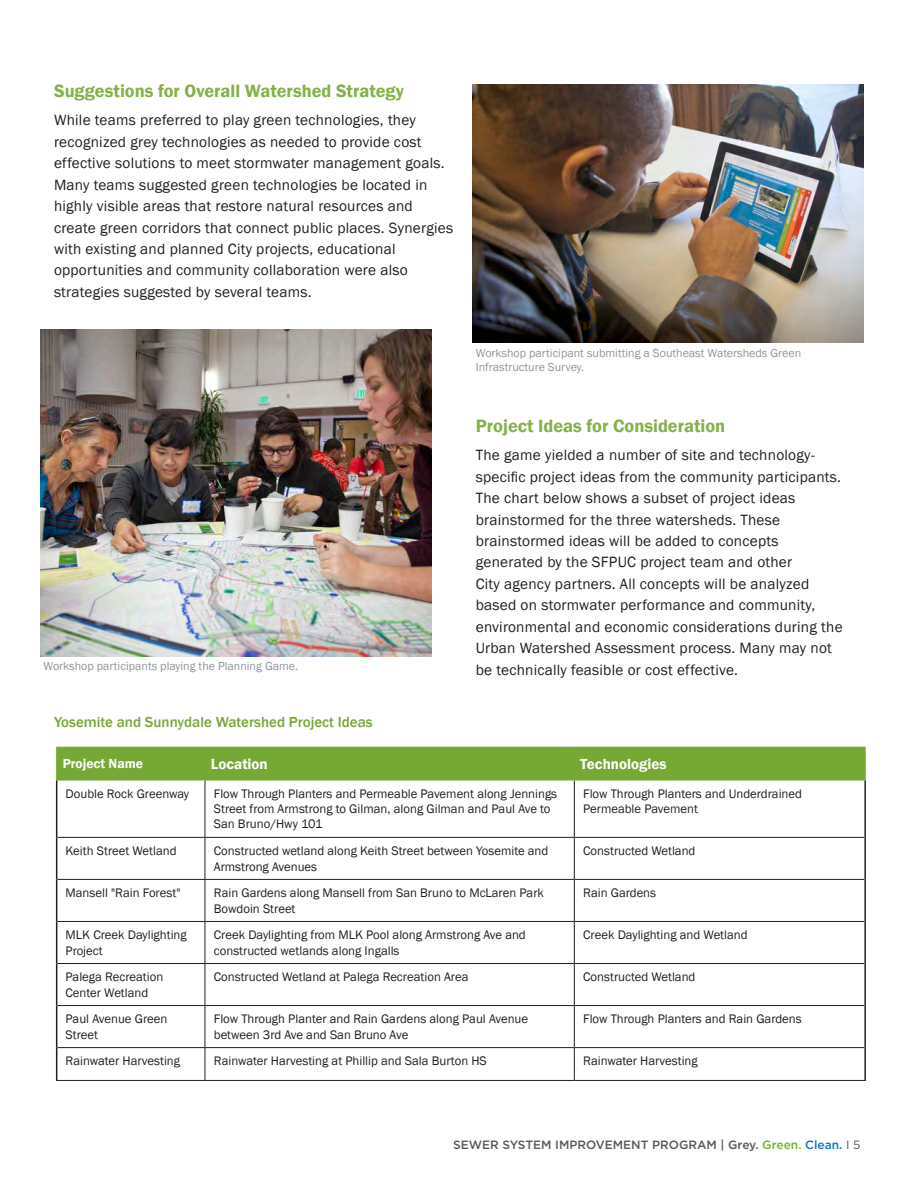
<style>
.page{position:relative;width:918px;height:1188px;background:#fff}
.page>*{position:absolute;margin:0;border:0;box-sizing:border-box;transform-origin:0 0}
.t1{font:600 18.3px "Franklin Gothic";color:#84b149}
.Body_Copy{font:15.3px/21.5px "Franklin Gothic";letter-spacing:.015em;color:#231f20}
.t2{font:500 15px "Franklin Gothic";color:#76a835}
.t3{font:600 15px "Franklin Gothic";color:#fff}
.t4{font:600 13.5px "Franklin Gothic";color:#fff}
.t5{font:12.75px/15.3px "Franklin Gothic";color:#231f20}
.Body_Copy-2{font:12px/14.4px "Franklin Gothic";color:#939598}
.t6{font:500 12px "Gotham";color:#57585a}
.s1{color:#79ad36}
.s2{color:#007cc2}
.s3{font-weight:400}
</style>
<div class="page">
<div style="left:57px;top:748px;width:808px;height:32px;background:#76a835"></div>
<hr style="left:205px;top:780px;width:1px;height:57px;background:#231f20">
<hr style="left:574px;top:780px;width:1px;height:57px;background:#231f20">
<hr style="left:57px;top:837px;width:148px;height:1px;background:#231f20">
<hr style="left:205px;top:837px;width:369px;height:1px;background:#231f20">
<hr style="left:205px;top:838px;width:1px;height:41px;background:#231f20">
<hr style="left:574px;top:837px;width:290px;height:1px;background:#231f20">
<hr style="left:574px;top:838px;width:1px;height:41px;background:#231f20">
<hr style="left:57px;top:879px;width:148px;height:1px;background:#231f20">
<hr style="left:205px;top:879px;width:369px;height:1px;background:#231f20">
<hr style="left:205px;top:880px;width:1px;height:41px;background:#231f20">
<hr style="left:574px;top:879px;width:290px;height:1px;background:#231f20">
<hr style="left:574px;top:880px;width:1px;height:41px;background:#231f20">
<hr style="left:57px;top:921px;width:148px;height:1px;background:#231f20">
<hr style="left:205px;top:921px;width:369px;height:1px;background:#231f20">
<hr style="left:205px;top:922px;width:1px;height:41px;background:#231f20">
<hr style="left:574px;top:921px;width:290px;height:1px;background:#231f20">
<hr style="left:574px;top:922px;width:1px;height:41px;background:#231f20">
<hr style="left:57px;top:963px;width:148px;height:1px;background:#231f20">
<hr style="left:205px;top:963px;width:369px;height:1px;background:#231f20">
<hr style="left:205px;top:964px;width:1px;height:41px;background:#231f20">
<hr style="left:574px;top:963px;width:290px;height:1px;background:#231f20">
<hr style="left:574px;top:964px;width:1px;height:41px;background:#231f20">
<hr style="left:57px;top:1005px;width:148px;height:1px;background:#231f20">
<hr style="left:205px;top:1005px;width:369px;height:1px;background:#231f20">
<hr style="left:205px;top:1006px;width:1px;height:41px;background:#231f20">
<hr style="left:574px;top:1005px;width:290px;height:1px;background:#231f20">
<hr style="left:574px;top:1006px;width:1px;height:41px;background:#231f20">
<hr style="left:57px;top:1047px;width:148px;height:1px;background:#231f20">
<hr style="left:205px;top:1047px;width:369px;height:1px;background:#231f20">
<hr style="left:205px;top:1048px;width:1px;height:32px;background:#231f20">
<hr style="left:574px;top:1047px;width:290px;height:1px;background:#231f20">
<hr style="left:574px;top:1048px;width:1px;height:32px;background:#231f20">
<hr style="left:56px;top:1080px;width:149px;height:1px;background:#231f20">
<hr style="left:205px;top:1080px;width:369px;height:1px;background:#231f20">
<hr style="left:574px;top:1080px;width:292px;height:1px;background:#231f20">
<hr style="left:56px;top:747px;width:149px;height:1px;background:#76a835">
<hr style="left:56px;top:748px;width:1px;height:32px;background:#76a835">
<hr style="left:205px;top:747px;width:369px;height:1px;background:#76a835">
<hr style="left:205px;top:748px;width:1px;height:32px;background:#76a835">
<hr style="left:574px;top:747px;width:292px;height:1px;background:#76a835">
<hr style="left:574px;top:748px;width:1px;height:32px;background:#76a835">
<hr style="left:865px;top:748px;width:1px;height:32px;background:#76a835">
<hr style="left:56px;top:780px;width:149px;height:1px;background:#76a835">
<hr style="left:205px;top:780px;width:369px;height:1px;background:#76a835">
<hr style="left:574px;top:780px;width:292px;height:1px;background:#76a835">
<hr style="left:56px;top:780px;width:1px;height:57px;background:#231f20">
<hr style="left:864px;top:780px;width:2px;height:57px;background:#231f20">
<hr style="left:56px;top:837px;width:1px;height:42px;background:#231f20">
<hr style="left:864px;top:837px;width:2px;height:42px;background:#231f20">
<hr style="left:56px;top:879px;width:1px;height:42px;background:#231f20">
<hr style="left:864px;top:879px;width:2px;height:42px;background:#231f20">
<hr style="left:56px;top:921px;width:1px;height:43px;background:#231f20">
<hr style="left:864px;top:921px;width:2px;height:43px;background:#231f20">
<hr style="left:56px;top:964px;width:1px;height:42px;background:#231f20">
<hr style="left:864px;top:964px;width:2px;height:42px;background:#231f20">
<hr style="left:56px;top:1006px;width:1px;height:42px;background:#231f20">
<hr style="left:864px;top:1006px;width:2px;height:42px;background:#231f20">
<hr style="left:56px;top:1048px;width:1px;height:32px;background:#231f20">
<hr style="left:864px;top:1048px;width:2px;height:32px;background:#231f20">
<img style="left:40px;top:329px;width:391px;height:327px">
<img style="left:473px;top:84px;width:391px;height:259px">
<h3 class="t1" style="left:54px;top:80px;width:351px">Suggestions for Overall Watershed Strategy</h3>
<p class="Body_Copy" style="left:54px;top:110px;width:401px">While teams preferred to play green technologies, they recognized grey technologies as needed to provide cost effective solutions to meet stormwater management goals.<br>Many teams suggested green technologies be located in highly visible areas that restore natural resources and create green corridors that connect public places. Synergies with existing and planned City projects, educational opportunities and community collaboration were also strategies suggested by several teams.</p>
<p class="Body_Copy-2" style="left:44px;top:659px;width:256px">Workshop participants playing the Planning Game.</p>
<p class="Body_Copy-2" style="left:476px;top:346px;width:327px">Workshop participant submitting a Southeast Watersheds Green<br>Infrastructure Survey.</p>
<h3 class="t1" style="left:476px;top:415px;width:251px">Project Ideas for Consideration</h3>
<p class="Body_Copy" style="left:476px;top:445px;width:368px">The game yielded a number of site and technology&shy;specific project ideas from the community participants.<br>The chart below shows a subset of project ideas brainstormed for the three watersheds. These brainstormed ideas will be added to concepts generated by the SFPUC project team and other<br>City agency partners. All concepts will be analyzed based on stormwater performance and community, environmental and economic considerations during the Urban Watershed Assessment process. Many may not be technically feasible or cost effective.</p>
<p class="t2" style="left:54px;top:713px;width:320px">Yosemite and Sunnydale Watershed Project Ideas</p>
<p class="t4" style="left:63px;top:756px;width:82px">Project Name</p>
<p class="t3" style="left:211px;top:755px;width:58px">Location</p>
<p class="t3" style="left:580px;top:755px;width:88px">Technologies</p>
<p class="t5" style="left:66px;top:786px;width:125px">Double Rock Greenway</p>
<p class="t5" style="left:214px;top:786px;width:345px">Flow Through Planters and Permeable Pavement along Jennings<br>Street from Armstrong to Gilman, along Gilman and Paul Ave to<br>San Bruno/Hwy 101</p>
<p class="t5" style="left:583px;top:786px;width:220px">Flow Through Planters and Underdrained<br>Permeable Pavement</p>
<p class="t5" style="left:66px;top:844px;width:113px">Keith Street Wetland</p>
<p class="t5" style="left:214px;top:844px;width:336px">Constructed wetland along Keith Street between Yosemite and<br>Armstrong Avenues</p>
<p class="t5" style="left:583px;top:844px;width:114px">Constructed Wetland</p>
<p class="t5" style="left:66px;top:886px;width:116px">Mansell "Rain Forest"</p>
<p class="t5" style="left:214px;top:886px;width:331px">Rain Gardens along Mansell from San Bruno to McLaren Park<br>Bowdoin Street</p>
<p class="t5" style="left:583px;top:886px;width:74px">Rain Gardens</p>
<p class="t5" style="left:66px;top:928px;width:123px">MLK Creek Daylighting<br>Project</p>
<p class="t5" style="left:214px;top:928px;width:313px">Creek Daylighting from MLK Pool along Armstrong Ave and constructed wetlands along Ingalls</p>
<p class="t5" style="left:583px;top:928px;width:166px">Creek Daylighting and Wetland</p>
<p class="t5" style="left:66px;top:970px;width:99px">Palega Recreation<br>Center Wetland</p>
<p class="t5" style="left:214px;top:970px;width:256px">Constructed Wetland at Palega Recreation Area</p>
<p class="t5" style="left:583px;top:970px;width:114px">Constructed Wetland</p>
<p class="t5" style="left:66px;top:1012px;width:103px">Paul Avenue Green<br>Street</p>
<p class="t5" style="left:214px;top:1012px;width:316px">Flow Through Planter and Rain Gardens along Paul Avenue between 3rd Ave and San Bruno Ave</p>
<p class="t5" style="left:583px;top:1012px;width:220px">Flow Through Planters and Rain Gardens</p>
<p class="t5" style="left:66px;top:1054px;width:116px">Rainwater Harvesting</p>
<p class="t5" style="left:214px;top:1054px;width:275px">Rainwater Harvesting at Phillip and Sala Burton HS</p>
<p class="t5" style="left:583px;top:1054px;width:116px">Rainwater Harvesting</p>
<p class="t6" style="left:453px;top:1137px;width:409px">SEWER SYSTEM IMPROVEMENT PROGRAM | Grey. <span class="s1">Green.</span> <span class="s2">Clean.</span> <span class="s3">I 5</span></p>
</div>
